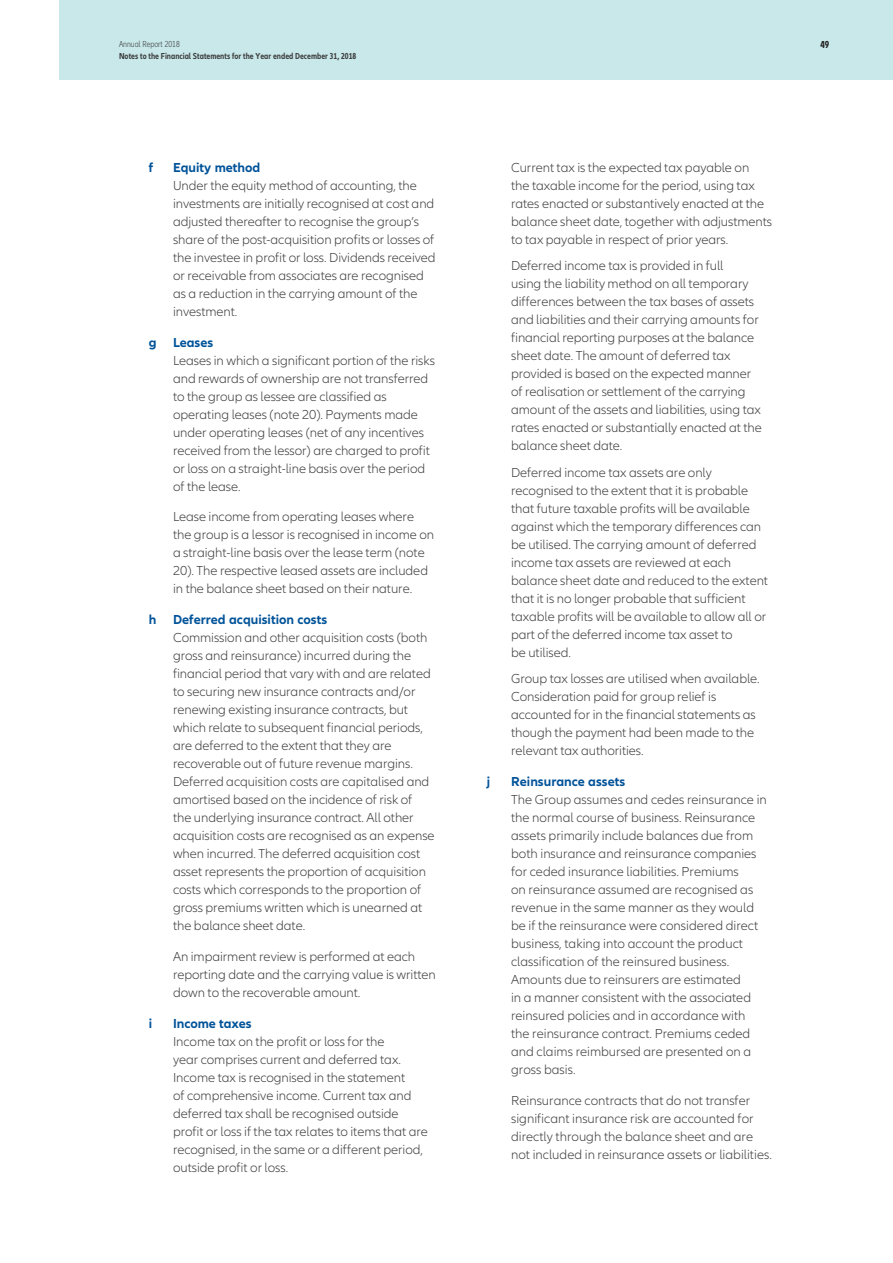
<style>
.page{position:relative;width:893px;height:1263px;background:#fff}
.page>*{position:absolute;margin:0;border:0;box-sizing:border-box;transform-origin:0 0}
.t1{font:300 13.5px/18px "Allianz Neo";letter-spacing:-.005em;color:#3e3e3f}
.t2{font:700 13.5px "Allianz Neo";color:#015399}
.t3{font:700 condensed 10.5px "Allianz Neo";color:#231f20}
.t4{font:700 condensed 9px "Allianz Neo";color:#3e3e3f}
.t5{font:300 condensed 9px "Allianz Neo";color:#3e3e3f}
</style>
<div class="page">
<div style="left:60px;top:0;width:833px;height:80px;background:#c8e8ea"></div>
<p class="t5" style="left:119px;top:39px;width:62px">Annual Report 2018</p>
<p class="t4" style="left:119px;top:50px;width:239px">Notes to the Financial Statements for the Year ended December 31, 2018</p>
<p class="t2" style="left:149px;top:160px;width:6px">f</p>
<p class="t2" style="left:173px;top:160px;width:89px">Equity method</p>
<p class="t1" style="left:173px;top:177px;width:264px">Under the equity method of accounting, the investments are initially recognised at cost and adjusted thereafter to recognise the group’s share of the post-acquisition profits or losses of the investee in profit or loss. Dividends received or receivable from associates are recognised as a reduction in the carrying amount of the investment.</p>
<p class="t2" style="left:149px;top:334px;width:66px">g Leases</p>
<p class="t1" style="left:173px;top:352px;width:264px">Leases in which a significant portion of the risks and rewards of ownership are not transferred to the group as lessee are classified as operating leases (note 20). Payments made under operating leases (net of any incentives received from the lessor) are charged to profit or loss on a straight-line basis over the period of the lease.</p>
<p class="t1" style="left:173px;top:508px;width:262px">Lease income from operating leases where the group is a lessor is recognised in income on a straight-line basis over the lease term (note 20). The respective leased assets are included in the balance sheet based on their nature.</p>
<p class="t2" style="left:149px;top:612px;width:180px">h Deferred acquisition costs</p>
<p class="t1" style="left:173px;top:629px;width:263px">Commission and other acquisition costs (both gross and reinsurance) incurred during the financial period that vary with and are related to securing new insurance contracts and/or renewing existing insurance contracts, but which relate to subsequent financial periods, are deferred to the extent that they are recoverable out of future revenue margins.<br>Deferred acquisition costs are capitalised and amortised based on the incidence of risk of<br>the underlying insurance contract. All other acquisition costs are recognised as an expense when incurred. The deferred acquisition cost asset represents the proportion of acquisition costs which corresponds to the proportion of gross premiums written which is unearned at the balance sheet date.</p>
<p class="t1" style="left:173px;top:948px;width:264px">An impairment review is performed at each reporting date and the carrying value is written down to the recoverable amount.</p>
<p class="t2" style="left:149px;top:1015px;width:5px">i</p>
<p class="t2" style="left:173px;top:1015px;width:80px">Income taxes</p>
<p class="t1" style="left:173px;top:1032px;width:256px">Income tax on the profit or loss for the<br>year comprises current and deferred tax.<br>Income tax is recognised in the statement<br>of comprehensive income. Current tax and deferred tax shall be recognised outside profit or loss if the tax relates to items that are recognised, in the same or a different period, outside profit or loss.</p>
<p class="t1" style="left:511px;top:159px;width:262px">Current tax is the expected tax payable on<br>the taxable income for the period, using tax rates enacted or substantively enacted at the balance sheet date, together with adjustments to tax payable in respect of prior years.</p>
<p class="t1" style="left:511px;top:257px;width:252px">Deferred income tax is provided in full<br>using the liability method on all temporary differences between the tax bases of assets and liabilities and their carrying amounts for financial reporting purposes at the balance sheet date. The amount of deferred tax provided is based on the expected manner of realisation or settlement of the carrying amount of the assets and liabilities, using tax rates enacted or substantially enacted at the balance sheet date.</p>
<p class="t1" style="left:511px;top:464px;width:258px">Deferred income tax assets are only recognised to the extent that it is probable that future taxable profits will be available against which the temporary differences can be utilised. The carrying amount of deferred income tax assets are reviewed at each balance sheet date and reduced to the extent that it is no longer probable that sufficient taxable profits will be available to allow all or part of the deferred income tax asset to<br>be utilised.</p>
<p class="t1" style="left:511px;top:670px;width:250px">Group tax losses are utilised when available.<br>Consideration paid for group relief is accounted for in the financial statements as though the payment had been made to the relevant tax authorities.</p>
<p class="t2" style="left:487px;top:773px;width:5px">j</p>
<p class="t2" style="left:511px;top:773px;width:116px">Reinsurance assets</p>
<p class="t1" style="left:511px;top:791px;width:257px">The Group assumes and cedes reinsurance in the normal course of business. Reinsurance assets primarily include balances due from both insurance and reinsurance companies for ceded insurance liabilities. Premiums<br>on reinsurance assumed are recognised as revenue in the same manner as they would be if the reinsurance were considered direct business, taking into account the product classification of the reinsured business.<br>Amounts due to reinsurers are estimated<br>in a manner consistent with the associated reinsured policies and in accordance with the reinsurance contract. Premiums ceded and claims reimbursed are presented on a gross basis.</p>
<p class="t1" style="left:511px;top:1091px;width:262px">Reinsurance contracts that do not transfer significant insurance risk are accounted for directly through the balance sheet and are not included in reinsurance assets or liabilities.</p>
<p class="t3" style="left:820px;top:38px;width:10px">49</p>
</div>
